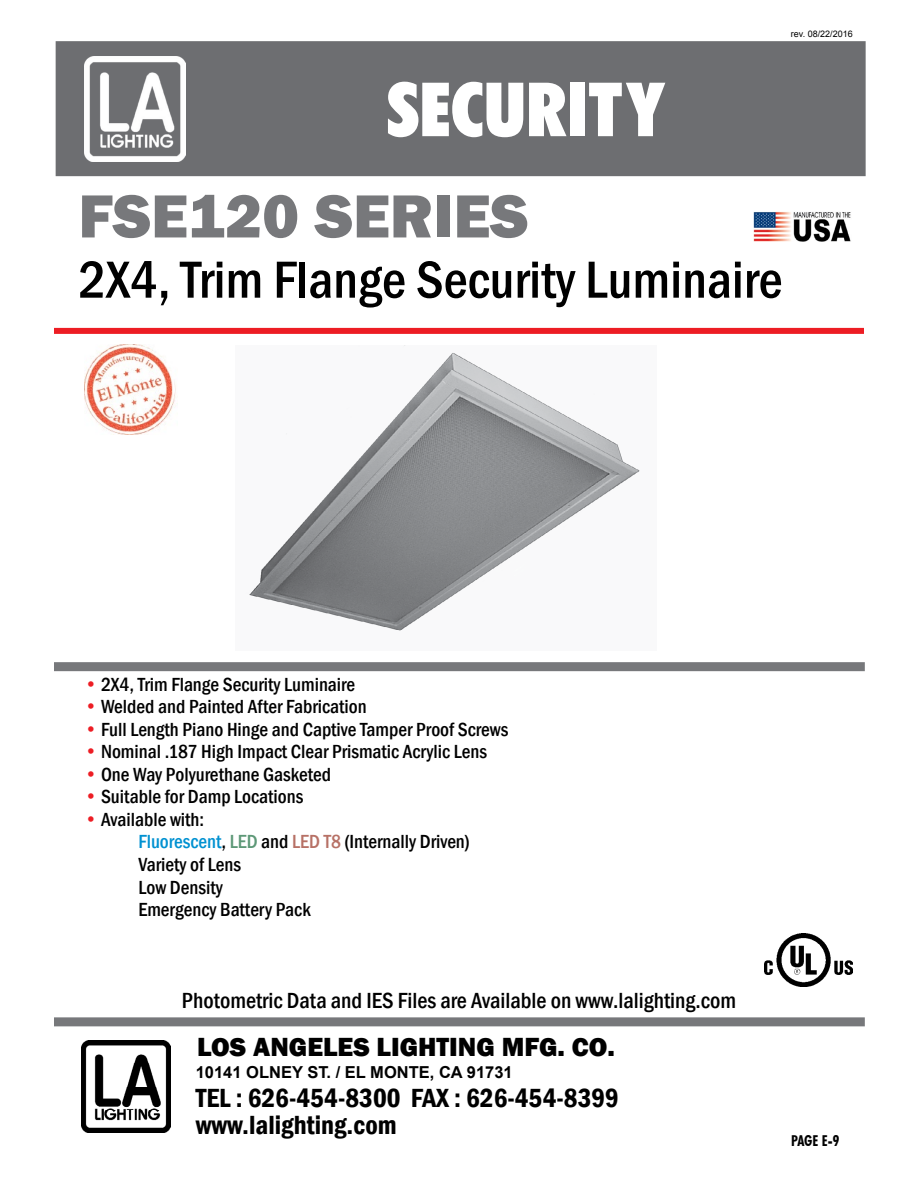
<style>
.page{position:relative;width:918px;height:1188px;background:#fff}
.page>*{position:absolute;margin:0;border:0;box-sizing:border-box;transform-origin:0 0}
.t1{font:900 condensed 75px "Futura BT";color:#fff}
.t2{font:800 63px "Franklin Gothic";color:#77787b}
.t3{font:500 condensed 54px "Franklin Gothic";color:#000}
.t4{font:600 condensed 27px/27px "Franklin Gothic";color:#000}
.t5{font:800 27px "Franklin Gothic";color:#000}
.t6{font:500 condensed 22.5px "Franklin Gothic";color:#000}
.t7{font:500 condensed 19.5px/22.5px "Franklin Gothic";color:#000}
.t8{font:700 16.5px "Arial";color:#000}
.t9{font:700 condensed 15px "Futura BT";color:#000}
.t10{font:9px "Arial";color:#000}
.s1{color:#ed1d24}
.s2{color:#0091d1}
.s3{color:#5d9877}
.s4{color:#b77166}
</style>
<div class="page">
<img style="left:82px;top:1040px;width:89px;height:93px">
<div style="left:54px;top:328px;width:810px;height:6px;background:#ed1d24"></div>
<div style="left:54px;top:662px;width:811px;height:9px;background:#77787b"></div>
<div style="left:54px;top:1017px;width:811px;height:9px;background:#77787b"></div>
<div style="left:56px;top:41px;width:810px;height:135px;background:#6d6e71"></div>
<img style="left:84px;top:56px;width:102px;height:106px">
<img style="left:753px;top:211px;width:98px;height:30px">
<img style="left:765px;top:933px;width:87px;height:53px">
<img style="left:85px;top:344px;width:91px;height:91px">
<img style="left:249px;top:352px;width:391px;height:279px">
<h1 class="t1" style="left:387px;top:64px;width:279px">SECURITY</h1>
<p class="t10" style="left:791px;top:28px;width:63px">rev. 08/22/2016</p>
<h2 class="t2" style="left:78px;top:176px;width:452px">FSE120 SERIES</h2>
<h3 class="t3" style="left:78px;top:244px;width:705px">2X4, Trim Flange Security Luminaire</h3>
<p class="t7" style="left:84px;top:673px;width:272px"><span class="s1">•</span> 2X4, Trim Flange Security Luminaire</p>
<p class="t7" style="left:84px;top:696px;width:284px"><span class="s1">•</span> Welded and Painted After Fabrication</p>
<p class="t7" style="left:84px;top:718px;width:426px"><span class="s1">•</span> Full Length Piano Hinge and Captive Tamper Proof Screws</p>
<p class="t7" style="left:84px;top:741px;width:404px"><span class="s1">•</span> Nominal .187 High Impact Clear Prismatic Acrylic Lens</p>
<p class="t7" style="left:84px;top:763px;width:248px"><span class="s1">•</span> One Way Polyurethane Gasketed</p>
<p class="t7" style="left:84px;top:786px;width:221px"><span class="s1">•</span> Suitable for Damp Locations</p>
<p class="t7" style="left:138px;top:808px;width:333px;text-indent:-54px"><span class="s1">•</span> Available with:<br><span class="s2">Fluorescent</span>, <span class="s3">LED</span> and <span class="s4">LED T8</span> (Internally Driven)<br>Variety of Lens<br>Low Density<br>Emergency Battery Pack</p>
<p class="t6" style="left:182px;top:985px;width:556px">Photometric Data and IES Files are Available on www.lalighting.com</p>
<h3 class="t5" style="left:197px;top:1029px;width:419px">LOS ANGELES LIGHTING MFG. CO.</h3>
<p class="t8" style="left:196px;top:1062px;width:318px">10141 OLNEY ST. / EL MONTE, CA 91731</p>
<h3 class="t4" style="left:196px;top:1084px;width:425px">TEL : 626-454-8300 FAX : 626-454-8399 www.lalighting.com</h3>
<p class="t9" style="left:791px;top:1132px;width:50px">PAGE E-9</p>
</div>
